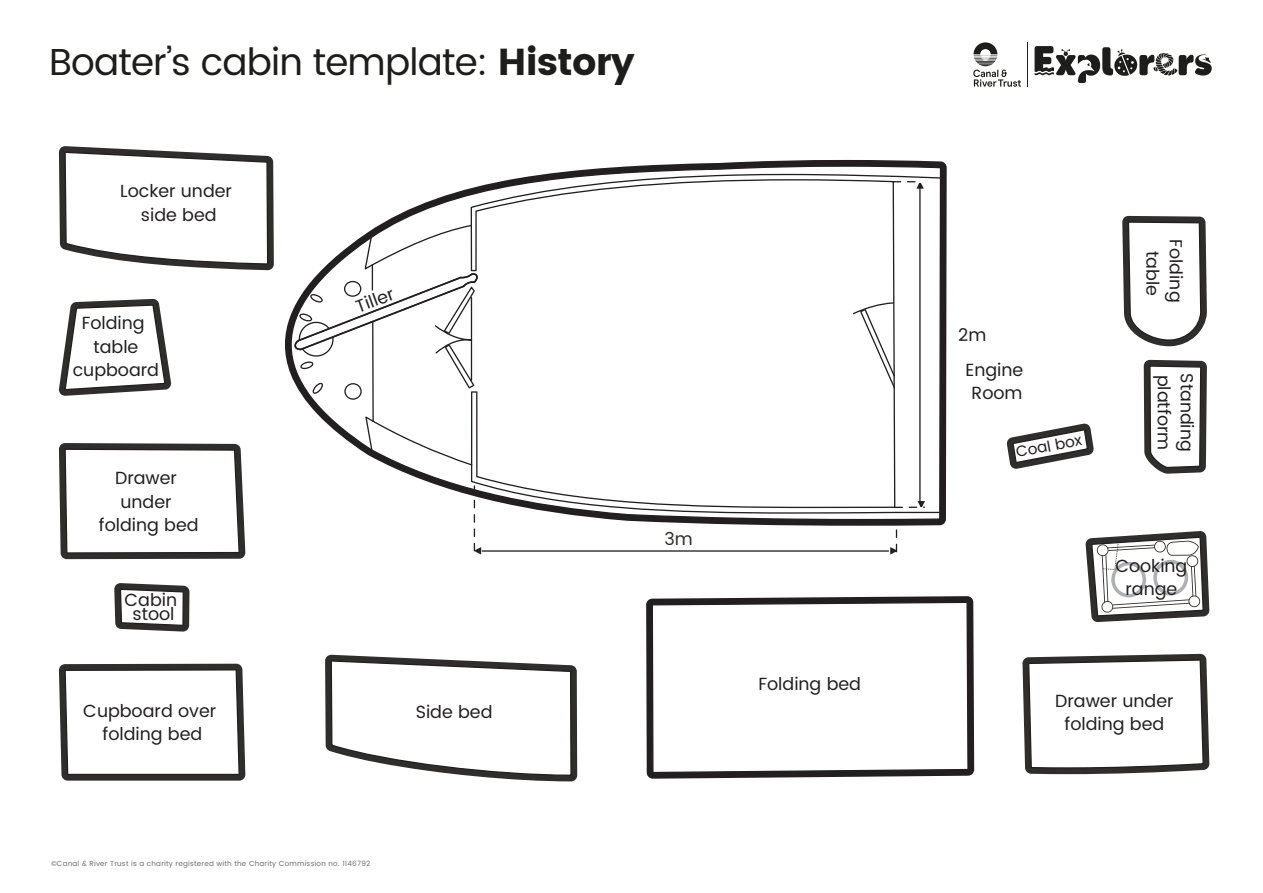
<style>
.page{position:relative;width:1263px;height:893px;background:#fff}
.page>*{position:absolute;margin:0;border:0;box-sizing:border-box;transform-origin:0 0}
.t1{font:37.5px "Poppins";letter-spacing:-.02em;color:#1d1d1b}
.t2{font:17.55px/23.2px "Poppins";color:#231f20;text-align:center}
.t3{font:17.55px "Poppins";color:#302e2a}
.t4{font:15.15px "Poppins";color:#231f20}
.t5{font:7.2px "Poppins";letter-spacing:.03em;color:#706f6f}
.s1{font-style:inherit}
</style>
<div class="page">
<svg style="left:646px;top:596px;width:328px;height:183px;fill:#231f20"></svg>
<svg style="left:59px;top:299px;width:112px;height:97px"></svg>
<svg style="left:59px;top:443px;width:186px;height:116px"></svg>
<svg style="left:59px;top:664px;width:186px;height:117px"></svg>
<svg style="left:325px;top:655px;width:252px;height:126px"></svg>
<svg style="left:652px;top:602px;width:317px;height:171px"></svg>
<svg style="left:1022px;top:654px;width:187px;height:120px"></svg>
<svg style="left:1144px;top:360px;width:63px;height:114px"></svg>
<svg style="left:1122px;top:216px;width:85px;height:130px"></svg>
<svg style="left:114px;top:583px;width:75px;height:49px"></svg>
<svg style="left:59px;top:146px;width:215px;height:124px"></svg>
<svg style="left:1085px;top:531px;width:124px;height:91px"></svg>
<svg style="left:1006px;top:423px;width:88px;height:46px"></svg>
<svg style="left:473px;top:160px;width:474px;height:366px;fill:#231f20"></svg>
<svg style="left:264px;top:165px;width:26px;height:207px"></svg>
<svg style="left:290px;top:165px;width:651px;height:355px"></svg>
<hr style="left:372px;top:321px;width:2px;height:101px;background:#231f20">
<svg style="left:471px;top:174px;width:470px;height:340px"></svg>
<svg style="left:365px;top:416px;width:107px;height:50px"></svg>
<svg style="left:294px;top:225px;width:185px;height:175px"></svg>
<svg style="left:909px;top:501px;width:16px;height:7px"></svg>
<svg style="left:907px;top:181px;width:17px;height:8px"></svg>
<svg style="left:474px;top:514px;width:1px;height:23px"></svg>
<svg style="left:474px;top:543px;width:7px;height:11px"></svg>
<svg style="left:890px;top:544px;width:7px;height:10px"></svg>
<hr style="left:919px;top:187px;width:1px;height:315px;background:#231f20">
<hr style="left:482px;top:550px;width:407px;height:2px;background:#231f20">
<hr style="left:1028px;top:42px;width:1px;height:45px;background:#1d1d1b">
<svg style="left:973px;top:42px;width:48px;height:45px"></svg>
<svg style="left:1034px;top:46px;width:178px;height:37px"></svg>
<h1 class="t1" style="left:49px;top:34px;width:587px">Boater’s cabin template: <span class="s1">History</span></h1>
<p class="t2" style="left:120px;top:180px;width:113px">Locker under side bed</p>
<p class="t2" style="left:73px;top:312px;width:88px">Folding table cupboard</p>
<p class="t2" style="left:99px;top:467px;width:101px">Drawer under folding bed</p>
<p class="t2" style="left:125px;top:593px;width:54px;line-height:14.1px">Cabin stool</p>
<p class="t2" style="left:353px;top:296px;width:41px;rotate:-20deg">Tiller</p>
<p class="t2" style="left:83px;top:700px;width:134px">Cupboard over folding bed</p>
<p class="t2" style="left:416px;top:701px;width:78px">Side bed</p>
<p class="t3" style="left:664px;top:526px;width:30px">3m</p>
<p class="t5" style="left:51px;top:859px;width:321px">©Canal &amp; River Trust is a charity registered with the Charity Commission no. 1146792</p>
<p class="t2" style="left:758px;top:673px;width:104px">Folding bed</p>
<p class="t2" style="left:958px;top:324px;width:30px">2m</p>
<p class="t2" style="left:965px;top:359px;width:59px">Engine<br>Room</p>
<p class="t4" style="left:1014px;top:442px;width:68px;rotate:-11deg">Coal box</p>
<p class="t2" style="left:1187px;top:239px;width:64px;rotate:90deg">Folding table</p>
<p class="t2" style="left:1175px;top:375px;width:77px;rotate:90deg">platform</p>
<p class="t2" style="left:1198px;top:373px;width:80px;rotate:90deg">Standing</p>
<p class="t2" style="left:1115px;top:554px;width:74px">Cooking range</p>
<p class="t2" style="left:1055px;top:689px;width:120px">Drawer under folding bed</p>
</div>
